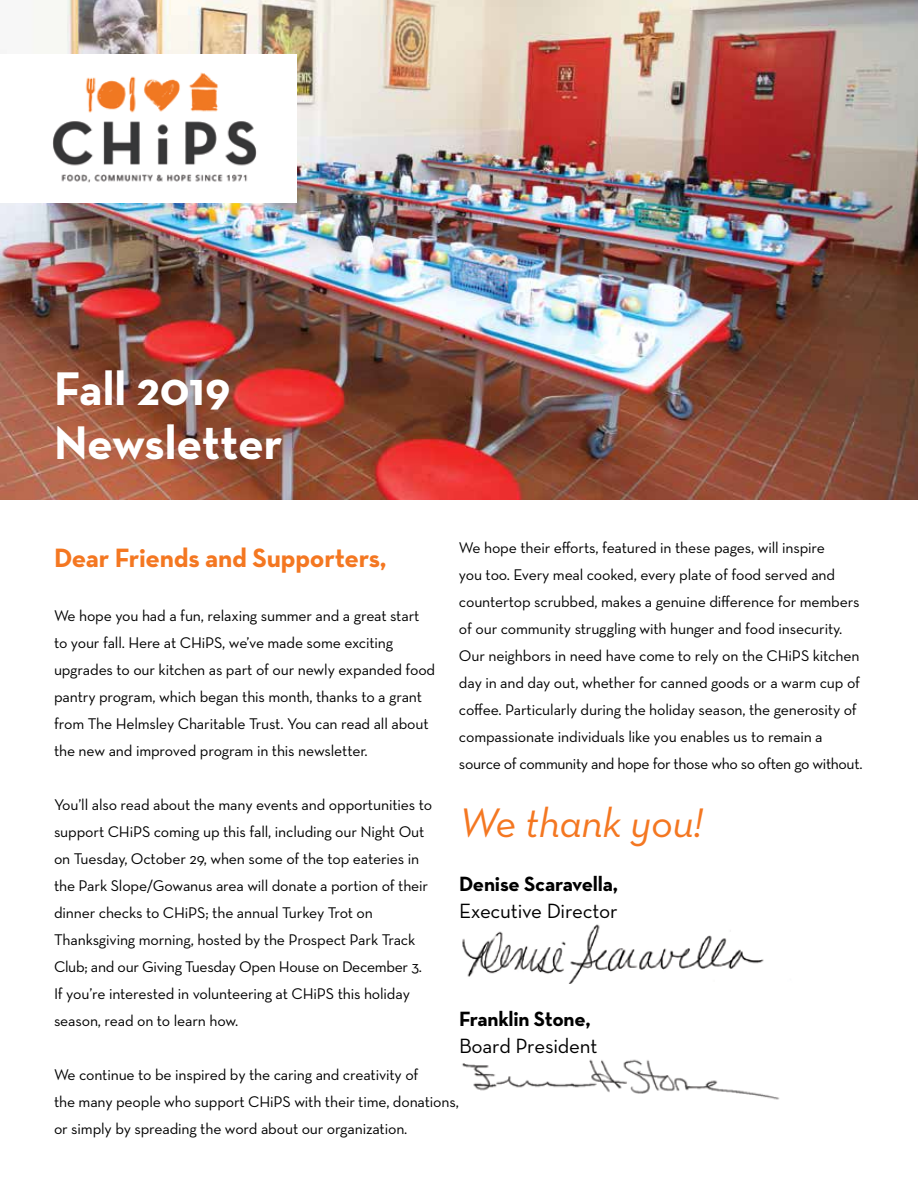
<style>
.page{position:relative;width:918px;height:1188px;background:#fff}
.page>*{position:absolute;margin:0;border:0;box-sizing:border-box;transform-origin:0 0}
.t1{font:700 48px/54px "Neutra Text";color:#fff}
.t2{font:italic 42px "Neutra Text";letter-spacing:-.01em;color:#f47721}
.t3{font:700 27px "Neutra Text";letter-spacing:-.01em;color:#f47721}
.t4{font:700 21px "Neutra Text";letter-spacing:-.01em;color:#000}
.t5{font:21px "Neutra Text";letter-spacing:-.01em;color:#000}
.t6{font:15.75px/27px "Neutra Text";letter-spacing:-.01em;color:#000}
</style>
<div class="page">
<img style="left:462px;top:924px;width:302px;height:60px">
<img style="left:462px;top:1059px;width:318px;height:41px">
<img style="left:0;top:0;width:918px;height:500px">
<div style="left:0;top:54px;width:297px;height:148px;background:#fff"></div>
<img style="left:52px;top:72px;width:205px;height:111px">
<h1 class="t1" style="left:54px;top:361px;width:230px">Fall 2019<br>Newsletter</h1>
<h3 class="t3" style="left:54px;top:541px;width:334px">Dear Friends and Supporters,</h3>
<p class="t6" style="left:54px;top:602px;width:383px">We hope you had a fun, relaxing summer and a great start to your fall. Here at CHiPS, we’ve made some exciting upgrades to our kitchen as part of our newly expanded food pantry program, which began this month, thanks to a grant from The Helmsley Charitable Trust. You can read all about the new and improved program in this newsletter.</p>
<p class="t6" style="left:54px;top:791px;width:380px">You’ll also read about the many events and opportunities to support CHiPS coming up this fall, including our Night Out on Tuesday, October 29, when some of the top eateries in the Park Slope/Gowanus area will donate a portion of their dinner checks to CHiPS; the annual Turkey Trot on Thanksgiving morning, hosted by the Prospect Park Track Club; and our Giving Tuesday Open House on December 3.<br>If you’re interested in volunteering at CHiPS this holiday season, read on to learn how.</p>
<p class="t6" style="left:459px;top:534px;width:405px">We hope their efforts, featured in these pages, will inspire<br>you too. Every meal cooked, every plate of food served and countertop scrubbed, makes a genuine difference for members of our community struggling with hunger and food insecurity.<br>Our neighbors in need have come to rely on the CHiPS kitchen day in and day out, whether for canned goods or a warm cup of coffee. Particularly during the holiday season, the generosity of compassionate individuals like you enables us to remain a source of community and hope for those who so often go without.</p>
<h2 class="t2" style="left:459px;top:797px;width:246px">We thank you!</h2>
<h3 class="t4" style="left:459px;top:871px;width:161px">Denise Scaravella,</h3>
<h3 class="t5" style="left:459px;top:898px;width:160px">Executive Director</h3>
<h3 class="t4" style="left:459px;top:1006px;width:133px">Franklin Stone,</h3>
<h3 class="t5" style="left:459px;top:1033px;width:140px">Board President</h3>
<p class="t6" style="left:54px;top:1061px;width:407px">We continue to be inspired by the caring and creativity of<br>the many people who support CHiPS with their time, donations, or simply by spreading the word about our organization.</p>
</div>
